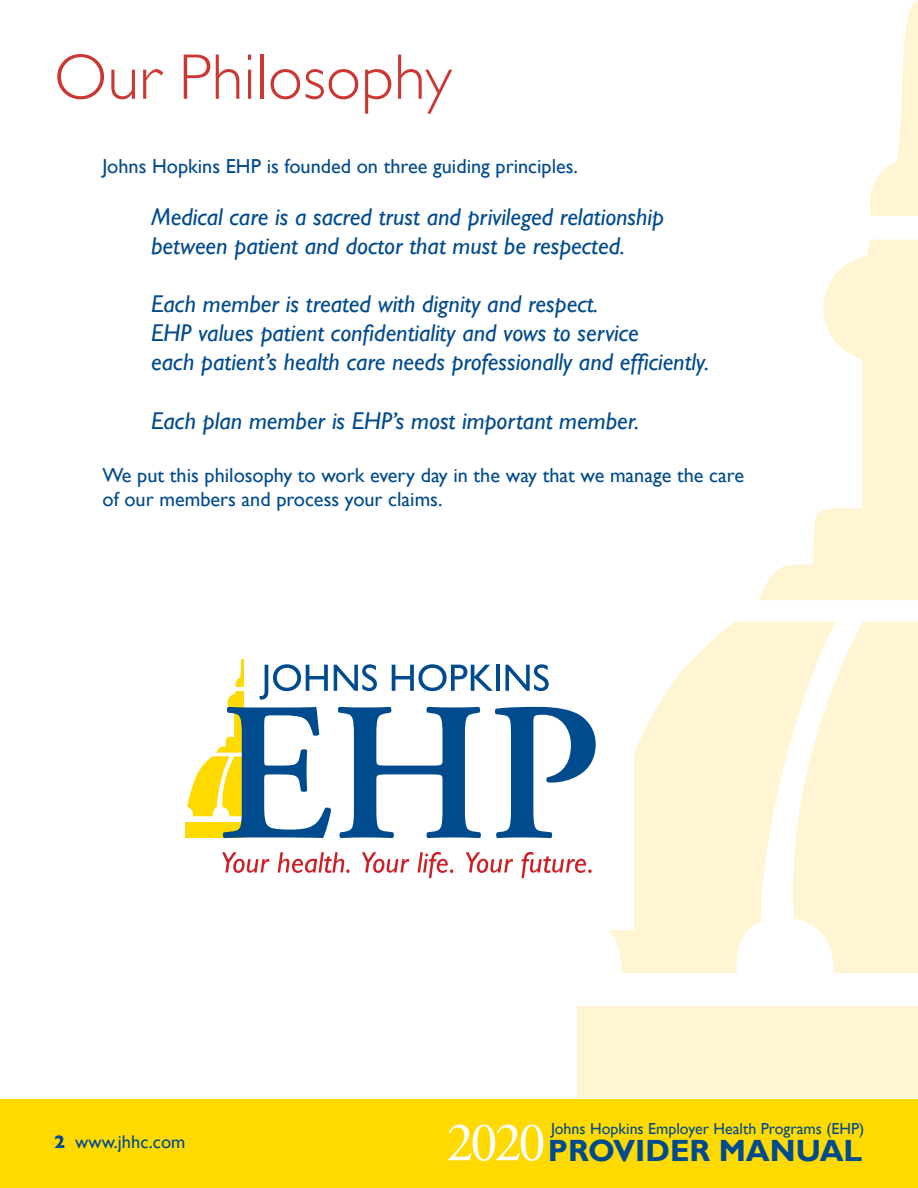
<style>
.page{position:relative;width:918px;height:1188px;background:#fff}
.page>*{position:absolute;margin:0;border:0;box-sizing:border-box;transform-origin:0 0}
.t1{font:300 64.8px "Gill Sans";color:#cb3733}
.t2{font:55.8px "Adobe Garamond Pro";color:#fff}
.t3{font:700 30.75px "Gill Sans";color:#004b8d}
.t4{font:italic 24.3px/29.1px "Gill Sans";color:#004b8d}
.t5{font:20.25px/24.3px "Gill Sans";color:#004b8d}
.t6{font:18.45px "Gill Sans";color:#004b8d}
.t7{font:15.9px "Gill Sans";color:#004b8d}
.s1{font-weight:700}
</style>
<div class="page">
<div style="left:0;top:1099px;width:918px;height:89px;background:#ffda00"></div>
<svg style="left:608px;top:622px;width:181px;height:351px;fill:#fff5d2"></svg>
<svg style="left:870px;top:0;width:48px;height:216px"></svg>
<svg style="left:758px;top:240px;width:160px;height:360px"></svg>
<svg style="left:789px;top:622px;width:129px;height:351px;background:#fff6d8"></svg>
<div style="left:578px;top:1006px;width:340px;height:92px;background:#fff5d2"></div>
<div style="left:148px;top:659px;width:486px;height:271px;background:#fff"></div>
<div style="left:186px;top:822px;width:58px;height:16px;background:#ffda00"></div>
<svg style="left:222px;top:852px;width:47px;height:21px"></svg>
<svg style="left:278px;top:852px;width:72px;height:21px"></svg>
<svg style="left:362px;top:852px;width:47px;height:21px"></svg>
<svg style="left:418px;top:852px;width:35px;height:26px"></svg>
<svg style="left:466px;top:852px;width:47px;height:21px"></svg>
<svg style="left:522px;top:852px;width:70px;height:26px"></svg>
<svg style="left:187px;top:659px;width:409px;height:179px"></svg>
<h1 class="t1" style="left:54px;top:26px;width:399px">Our Philosophy</h1>
<p class="t5" style="left:103px;top:153px;width:477px">Johns Hopkins EHP is founded on three guiding principles.</p>
<p class="t4" style="left:151px;top:202px;width:514px">Medical care is a sacred trust and privileged relationship between patient and doctor that must be respected.</p>
<p class="t4" style="left:151px;top:289px;width:560px">Each member is treated with dignity and respect.<br>EHP values patient confidentiality and vows to service<br>each patient’s health care needs professionally and efficiently.</p>
<p class="t4" style="left:151px;top:406px;width:490px">Each plan member is EHP’s most important member.</p>
<p class="t5" style="left:103px;top:463px;width:643px">We put this philosophy to work every day in the way that we manage the care of our members and process your claims.</p>
<p class="t6" style="left:54px;top:1131px;width:133px"><span class="s1">2</span> www.jhhc.com</p>
<h2 class="t2" style="left:446px;top:1109px;width:101px">2020</h2>
<p class="t7" style="left:551px;top:1119px;width:315px">Johns Hopkins Employer Health Programs (EHP)</p>
<p class="t3" style="left:548px;top:1132px;width:316px">PROVIDER MANUAL</p>
</div>
